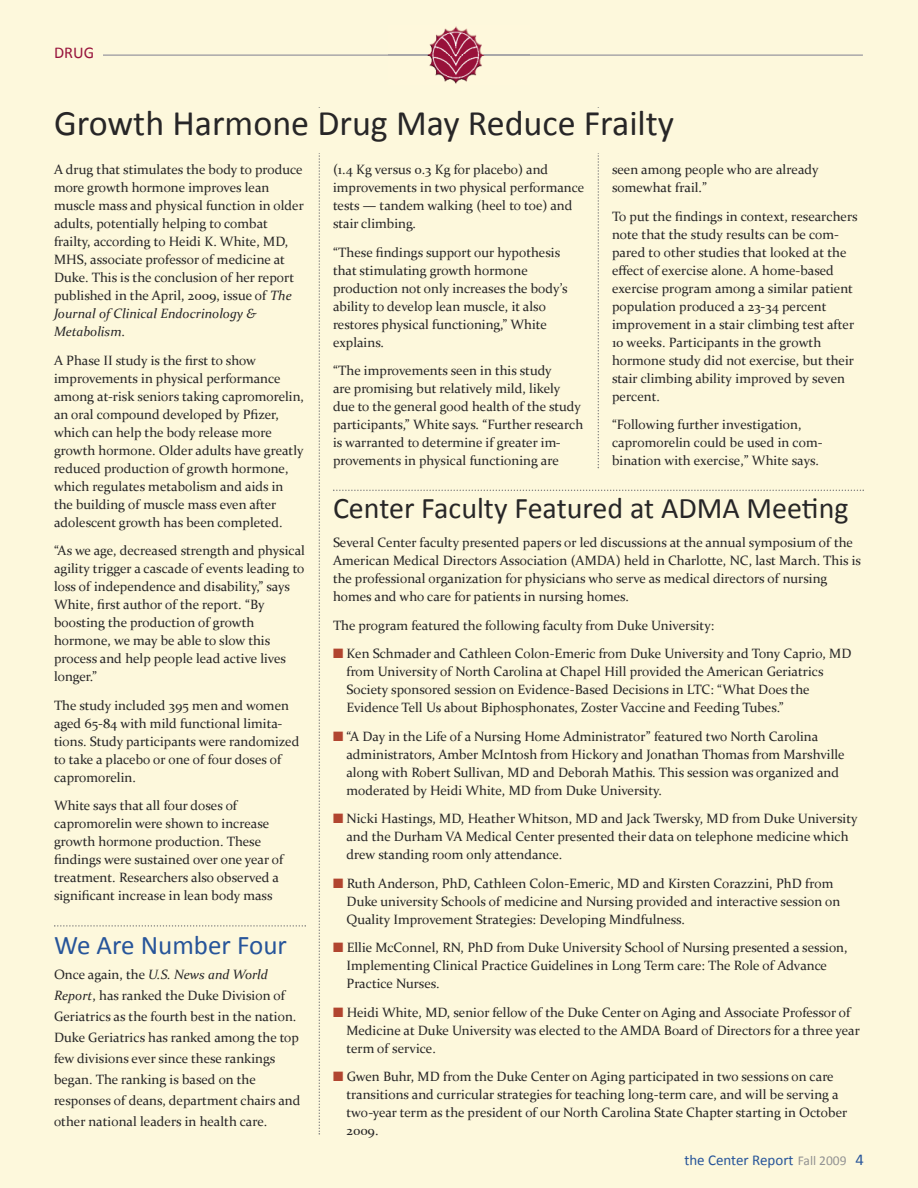
<style>
.page{position:relative;width:918px;height:1188px;background:#fdf8dc}
.page>*{position:absolute;margin:0;border:0;box-sizing:border-box;transform-origin:0 0}
.t1{font:36px "Calibri";color:#272627}
.t2{font:30px "Calibri";color:#272627}
.t3{font:27px "Calibri";color:#27559a}
.t4{font:16.5px "Calibri";color:#97133c}
.t5{font:15px "Calibri";color:#27559a}
.t6{font:13.5px/18px "Constantia";color:#272627}
.s1{font-style:italic}
.s2{color:#b1452f}
.s3{font-size:13.5px;color:#939393}
.s4{font-size:16.5px}
</style>
<div class="page">
<svg style="left:319px;top:107px;width:1px;height:1028px"></svg>
<svg style="left:598px;top:107px;width:1px;height:361px"></svg>
<hr style="left:54px;top:54px;width:809px;height:2px;background:#a9a8a9">
<img style="left:427px;top:26px;width:58px;height:58px">
<div style="left:54px;top:46px;width:49px;height:34px;background:#fdf8dc"></div>
<svg style="left:54px;top:925px;width:252px;height:2px"></svg>
<div style="left:54px;top:108px;width:810px;height:44px;background:#fdf8dc"></div>
<svg style="left:333px;top:490px;width:531px;height:1px"></svg>
<p class="t4" style="left:54px;top:42px;width:42px">DRUG</p>
<h1 class="t1" style="left:54px;top:101px;width:622px">Growth Harmone Drug May Reduce Frailty</h1>
<p class="t6" style="left:54px;top:160px;width:251px">A drug that stimulates the body to produce more growth hormone improves lean muscle mass and physical function in older adults, potentially helping to combat frailty, according to Heidi K. White, MD, MHS, associate professor of medicine at Duke. This is the conclusion of her report published in the April, 2009, issue of <span class="s1">The Journal of Clinical Endocrinology &amp; Metabolism</span>.</p>
<p class="t6" style="left:54px;top:351px;width:252px">A Phase II study is the first to show improvements in physical performance among at-risk seniors taking capromorelin, an oral compound developed by Pfizer, which can help the body release more growth hormone. Older adults have greatly reduced production of growth hormone, which regulates metabolism and aids in the building of muscle mass even after adolescent growth has been completed.</p>
<p class="t6" style="left:54px;top:541px;width:253px">“As we age, decreased strength and physical agility trigger a cascade of events leading to loss of independence and disability,” says White, first author of the report. “By boosting the production of growth hormone, we may be able to slow this process and help people lead active lives longer.”</p>
<p class="t6" style="left:54px;top:696px;width:247px">The study included 395 men and women aged 65-84 with mild functional limita&shy;tions. Study participants were randomized to take a placebo or one of four doses of capromorelin.</p>
<p class="t6" style="left:54px;top:796px;width:231px">White says that all four doses of capromorelin were shown to increase growth hormone production. These findings were sustained over one year of treatment. Researchers also observed a significant increase in lean body mass</p>
<h3 class="t3" style="left:54px;top:928px;width:234px">We Are Number Four</h3>
<p class="t6" style="left:54px;top:964px;width:248px;line-height:21px">Once again, the <span class="s1">U.S. News and World Report</span>, has ranked the Duke Division of Geriatrics as the fourth best in the nation.<br>Duke Geriatrics has ranked among the top few divisions ever since these rankings began. The ranking is based on the responses of deans, department chairs and other national leaders in health care.</p>
<p class="t6" style="left:333px;top:160px;width:253px">(1.4 Kg versus 0.3 Kg for placebo) and improvements in two physical performance tests — tandem walking (heel to toe) and stair climbing.</p>
<p class="t6" style="left:333px;top:243px;width:236px">“These findings support our hypothesis that stimulating growth hormone production not only increases the body’s ability to develop lean muscle, it also restores physical functioning,” White explains.</p>
<p class="t6" style="left:333px;top:361px;width:252px">“The improvements seen in this study<br>are promising but relatively mild, likely due to the general good health of the study participants,” White says. “Further research is warranted to determine if greater im&shy;provements in physical functioning are</p>
<p class="t6" style="left:612px;top:160px;width:208px">seen among people who are already somewhat frail.”</p>
<p class="t6" style="left:612px;top:207px;width:247px">To put the findings in context, researchers note that the study results can be com&shy;pared to other studies that looked at the effect of exercise alone. A home-based exercise program among a similar patient population produced a 23-34 percent improvement in a stair climbing test after 10 weeks. Participants in the growth hormone study did not exercise, but their stair climbing ability improved by seven percent.</p>
<p class="t6" style="left:612px;top:415px;width:212px">“Following further investigation, capromorelin could be used in com&shy;bination with exercise,” White says.</p>
<h2 class="t2" style="left:333px;top:489px;width:517px">Center Faculty Featured at ADMA Meeting</h2>
<p class="t6" style="left:333px;top:534px;width:530px">Several Center faculty presented papers or led discussions at the annual symposium of the American Medical Directors Association (AMDA) held in Charlotte, NC, last March. This is the professional organization for physicians who serve as medical directors of nursing homes and who care for patients in nursing homes.</p>
<p class="t6" style="left:333px;top:616px;width:383px">The program featured the following faculty from Duke University:</p>
<p class="t6" style="left:347px;top:645px;width:507px;text-indent:-14px"><span class="s2">■</span> Ken Schmader and Cathleen Colon-Emeric from Duke University and Tony Caprio, MD from University of North Carolina at Chapel Hill provided the American Geriatrics Society sponsored session on Evidence-Based Decisions in LTC: “What Does the Evidence Tell Us about Biphosphonates, Zoster Vaccine and Feeding Tubes.”</p>
<p class="t6" style="left:347px;top:727px;width:500px;text-indent:-14px"><span class="s2">■</span> “A Day in the Life of a Nursing Home Administrator” featured two North Carolina administrators, Amber McIntosh from Hickory and Jonathan Thomas from Marshville along with Robert Sullivan, MD and Deborah Mathis. This session was organized and moderated by Heidi White, MD from Duke University.</p>
<p class="t6" style="left:347px;top:810px;width:513px;text-indent:-14px"><span class="s2">■</span> Nicki Hastings, MD, Heather Whitson, MD and Jack Twersky, MD from Duke University and the Durham VA Medical Center presented their data on telephone medicine which drew standing room only attendance.</p>
<p class="t6" style="left:347px;top:874px;width:495px;text-indent:-14px"><span class="s2">■</span> Ruth Anderson, PhD, Cathleen Colon-Emeric, MD and Kirsten Corazzini, PhD from<br>Duke university Schools of medicine and Nursing provided and interactive session on<br>Quality Improvement Strategies: Developing Mindfulness.</p>
<p class="t6" style="left:347px;top:939px;width:503px;text-indent:-14px"><span class="s2">■</span> Ellie McConnel, RN, PhD from Duke University School of Nursing presented a session,<br>Implementing Clinical Practice Guidelines in Long Term care: The Role of Advance<br>Practice Nurses.</p>
<p class="t6" style="left:347px;top:1003px;width:515px;text-indent:-14px"><span class="s2">■</span> Heidi White, MD, senior fellow of the Duke Center on Aging and Associate Professor of<br>Medicine at Duke University was elected to the AMDA Board of Directors for a three year term of service.</p>
<p class="t6" style="left:347px;top:1068px;width:502px;text-indent:-14px"><span class="s2">■</span> Gwen Buhr, MD from the Duke Center on Aging participated in two sessions on care transitions and curricular strategies for teaching long-term care, and will be serving a two-year term as the president of our North Carolina State Chapter starting in October 2009.</p>
<p class="t5" style="left:684px;top:1150px;width:181px">the Center Report <span class="s3">Fall 2009</span> <span class="s4">4</span></p>
</div>
